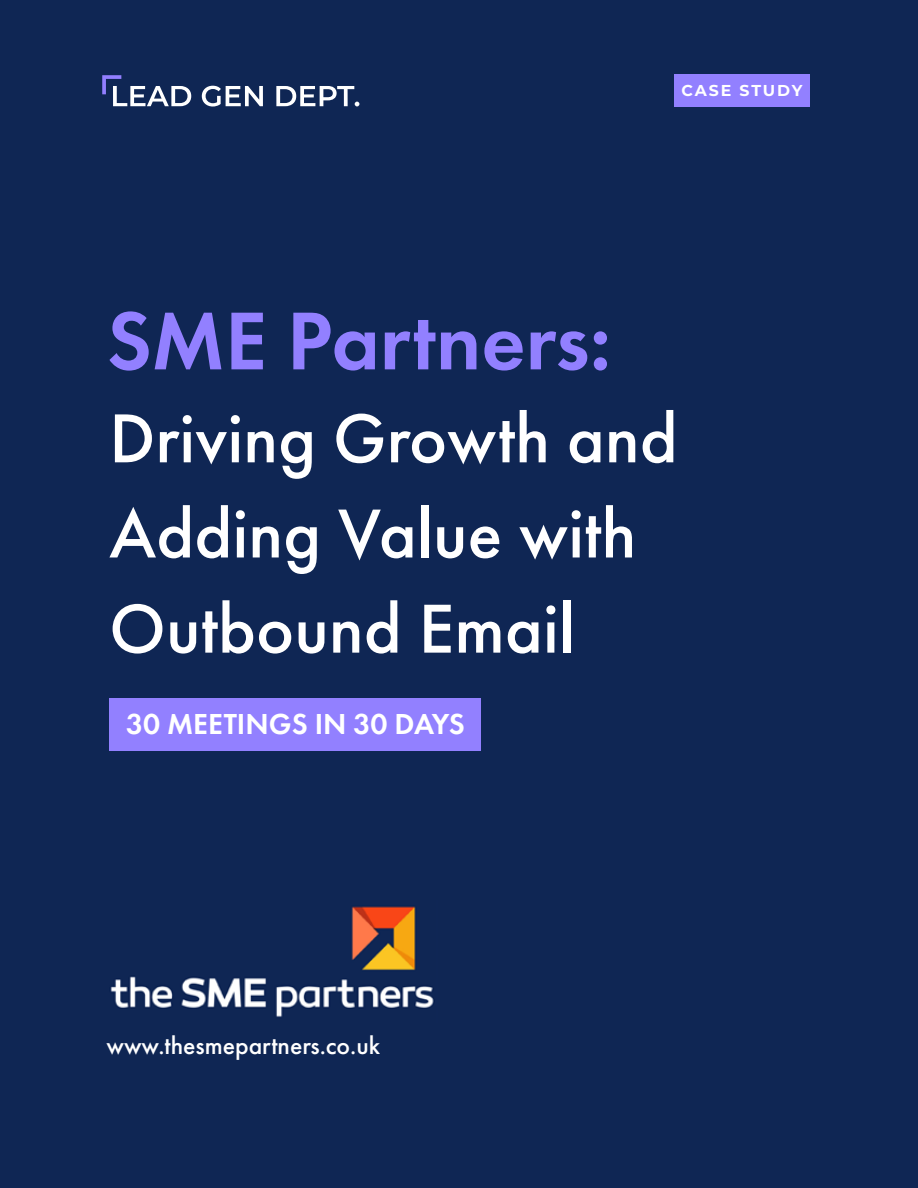
<style>
.page{position:relative;width:918px;height:1188px;background:#0f2654}
.page>*{position:absolute;margin:0;border:0;box-sizing:border-box;transform-origin:0 0}
.t1{font:600 84.9px "Futura PT";color:#9280ff}
.t2{font:500 71.85px/95.1px "Futura PT";color:#fff}
.t3{font:600 30px "Futura PT";color:#fff}
.t4{font:500 25.65px "Futura PT";color:#fff}
.t5{font:700 15.75px "Montserrat";letter-spacing:.11em;color:#fff}
</style>
<div class="page">
<div style="left:675px;top:75px;width:135px;height:32px;background:#9280ff"></div>
<img style="left:110px;top:906px;width:324px;height:111px">
<div style="left:109px;top:698px;width:372px;height:52px;background:#9280ff"></div>
<svg style="left:276px;top:86px;width:83px;height:20px"></svg>
<svg style="left:202px;top:86px;width:61px;height:21px"></svg>
<svg style="left:102px;top:75px;width:89px;height:31px"></svg>
<p class="t5" style="left:682px;top:79px;width:122px">CASE STUDY</p>
<p class="t1" style="left:107px;top:288px;width:506px">SME Partners:</p>
<p class="t2" style="left:109px;top:391px;width:570px">Driving Growth and<br>Adding Value with<br>Outbound Email</p>
<p class="t3" style="left:126px;top:705px;width:340px">30 MEETINGS IN 30 DAYS</p>
<p class="t4" style="left:106px;top:1030px;width:275px">www.thesmepartners.co.uk</p>
</div>
